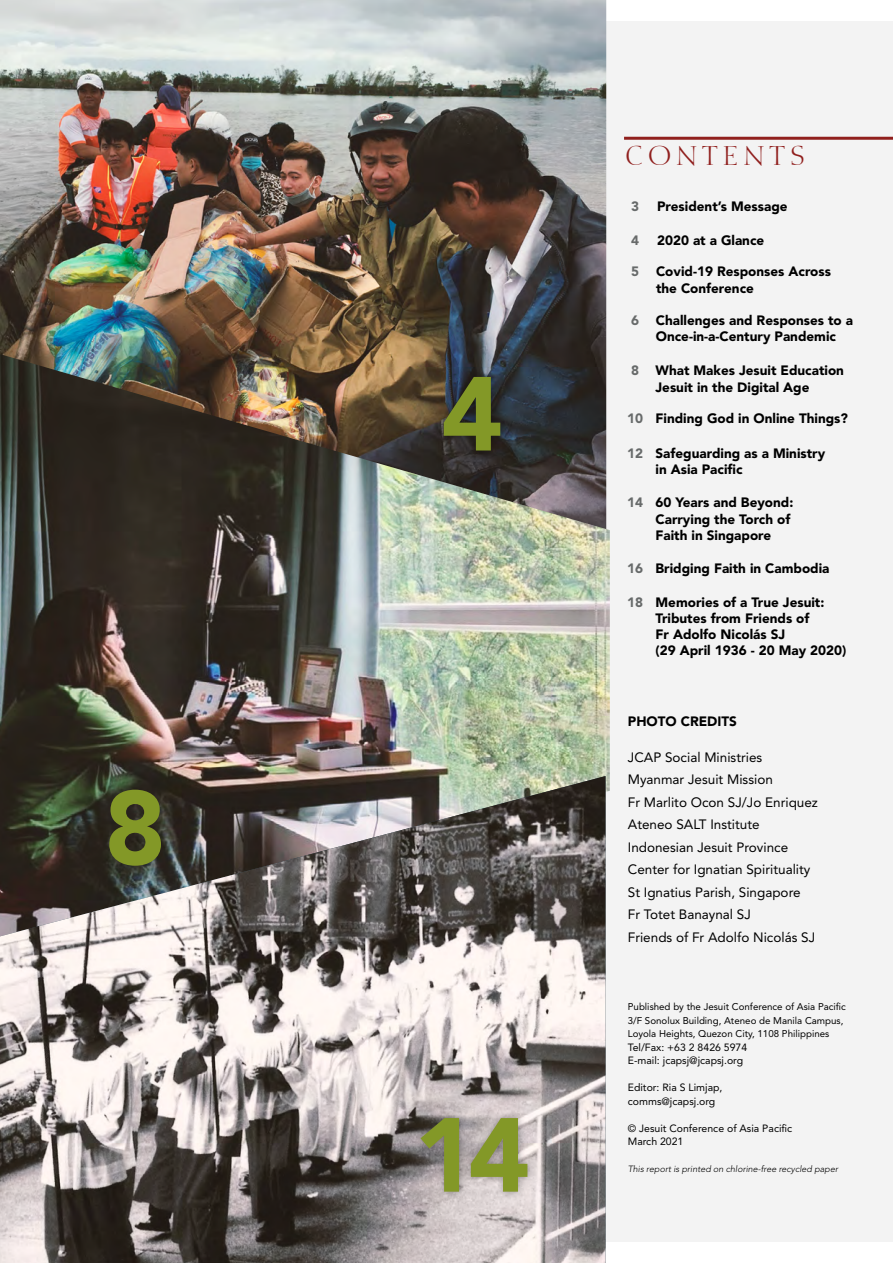
<style>
.page{position:relative;width:893px;height:1263px;background:#fff}
.page>*{position:absolute;margin:0;border:0;box-sizing:border-box;transform-origin:0 0}
.t1{font:900 103.95px "Avenir LT Std";color:#839827}
.t2{font:900 103.95px "Avenir LT";color:#839827}
.t3{font:26.25px "Calligraphic 810 BT";letter-spacing:.175em;color:#901f1d}
.t4{font:900 13.5px/16.2px "Avenir LT Std";color:#000}
.t5{font:13.5px/22.5px "Avenir LT Std";color:#000}
.t6{font:900 13.5px "Avenir LT Std";color:#676a6a}
.t7{font:10.5px/13.5px "Avenir LT Std";color:#000}
.t8{font:9.75px/13.5px "Avenir LT Std";color:#000}
.t9{font:italic 300 9px "Avenir LT Std";color:#000}
.s1{color:#676a6a}
</style>
<div class="page">
<div style="left:132px;top:21px;width:761px;height:1220px;background:#f3f3f3"></div>
<img style="left:0;top:0;width:606px;height:354px">
<img style="left:0;top:354px;width:610px;height:597px">
<img style="left:0;top:776px;width:605px;height:487px">
<hr style="left:624px;top:137px;width:269px;height:3px;background:#901f1d">
<div style="left:414px;top:1110px;width:121px;height:90px;background:#000;opacity:.36"></div>
<div style="left:436px;top:369px;width:73px;height:90px;background:#000;opacity:.36"></div>
<h1 class="t1" style="left:104px;top:765px;width:63px">8</h1>
<h1 class="t2" style="left:441px;top:351px;width:63px">4</h1>
<h1 class="t1" style="left:414px;top:1092px;width:117px">14</h1>
<h2 class="t3" style="left:626px;top:139px;width:181px">CONTENTS</h2>
<p class="t6" style="left:631px;top:198px;width:9px">3</p>
<p class="t4" style="left:657px;top:198px;width:132px">President’s Message</p>
<p class="t6" style="left:631px;top:232px;width:9px">4</p>
<p class="t4" style="left:657px;top:232px;width:109px">2020 at a Glance</p>
<p class="t6" style="left:631px;top:264px;width:9px">5</p>
<p class="t4" style="left:656px;top:264px;width:176px">Covid-19 Responses Across the Conference</p>
<p class="t6" style="left:631px;top:312px;width:9px">6</p>
<p class="t4" style="left:656px;top:312px;width:199px">Challenges and Responses to a<br>Once-in-a-Century Pandemic</p>
<p class="t6" style="left:631px;top:363px;width:9px">8</p>
<p class="t4" style="left:655px;top:363px;width:190px">What Makes Jesuit Education<br>Jesuit in the Digital Age</p>
<p class="t4" style="left:627px;top:410px;width:222px"><span class="s1">10</span> Finding God in Online Things?</p>
<p class="t6" style="left:627px;top:445px;width:17px">12</p>
<p class="t6" style="left:627px;top:494px;width:17px">14</p>
<p class="t4" style="left:655px;top:445px;width:171px">Safeguarding as a Ministry in Asia Pacific</p>
<p class="t4" style="left:655px;top:494px;width:139px">60 Years and Beyond:<br>Carrying the Torch of<br>Faith in Singapore</p>
<p class="t4" style="left:627px;top:560px;width:204px"><span class="s1">16</span> Bridging Faith in Cambodia</p>
<p class="t4" style="left:655px;top:594px;width:192px">Memories of a True Jesuit:<br>Tributes from Friends of<br>Fr Adolfo Nicolás SJ<br>(29 April 1936 - 20 May 2020)</p>
<p class="t6" style="left:627px;top:594px;width:17px">18</p>
<p class="t4" style="left:628px;top:713px;width:111px">PHOTO CREDITS</p>
<p class="t5" style="left:628px;top:746px;width:192px">JCAP Social Ministries<br>Myanmar Jesuit Mission<br>Fr Marlito Ocon SJ/Jo Enriquez<br>Ateneo SALT Institute<br>Indonesian Jesuit Province<br>Center for Ignatian Spirituality<br>St Ignatius Parish, Singapore<br>Fr Totet Banaynal SJ<br>Friends of Fr Adolfo Nicolás SJ</p>
<p class="t8" style="left:628px;top:1000px;width:220px">Published by the Jesuit Conference of Asia Pacific<br>3/F Sonolux Building, Ateneo de Manila Campus,<br>Loyola Heights, Quezon City, 1108 Philippines</p>
<p class="t7" style="left:628px;top:1040px;width:121px">Tel/Fax: +63 2 8426 5974<br>E-mail: jcapsj@jcapsj.org</p>
<p class="t7" style="left:628px;top:1081px;width:96px">Editor: Ria S Limjap, comms@jcapsj.org</p>
<p class="t7" style="left:628px;top:1121px;width:166px">© Jesuit Conference of Asia Pacific<br>March 2021</p>
<p class="t9" style="left:628px;top:1164px;width:212px">This report is printed on chlorine-free recycled paper</p>
</div>
